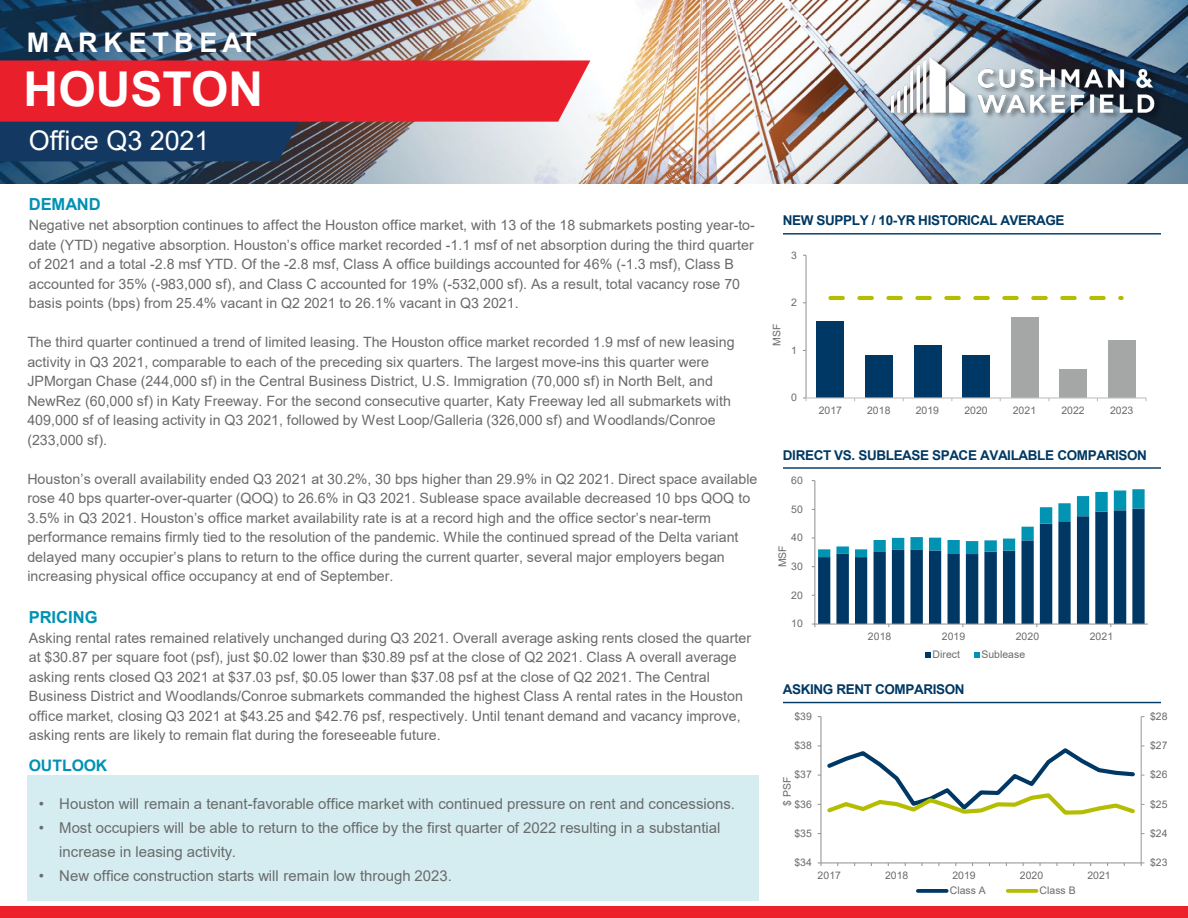
<style>
.page{position:relative;width:1188px;height:918px;background:#fff}
.page>*{position:absolute;margin:0;border:0;box-sizing:border-box;transform-origin:0 0}
.t1{font:700 48px "Arial";color:#fff}
.t2{font:27px "Arial";color:#fff}
.t3{font:700 27px "Arial";letter-spacing:.2em;color:#fff}
.t4{font:700 16.5px "Arial";letter-spacing:-.005em;color:#0091b3}
.t5{font:700 15.9px "Arial";letter-spacing:-.005em;color:#0091b3}
.t6{font:15px/24.2px "Arial";color:#696b6b}
.t7{font:14.25px/19.5px "Arial";color:#696b6b}
.t8{font:700 13.5px "Arial";letter-spacing:-.03em;color:#003963}
.t9{font:10.5px "Arial";color:#696b6b}
</style>
<div class="page">
<img style="left:0;top:0;width:1188px;height:184px">
<svg style="left:0;top:60px;width:590px;height:101px;background:#b34354"></svg>
<img style="left:852px;top:31px;width:336px;height:127px">
<img style="left:856px;top:34px;width:332px;height:114px">
<div style="left:27px;top:775px;width:732px;height:126px;background:#d5ecf1"></div>
<div style="left:0;top:907px;width:1188px;height:11px;background:#ed212a"></div>
<hr style="left:783px;top:233px;width:378px;height:2px;background:#003963">
<hr style="left:783px;top:467px;width:378px;height:2px;background:#003963">
<hr style="left:783px;top:702px;width:378px;height:1px;background:#003963">
<hr style="left:814px;top:481px;width:1px;height:143px;background:#969696">
<hr style="left:815px;top:624px;width:333px;height:1px;background:#969696">
<svg style="left:812px;top:489px;width:333px;height:138px"></svg>
<svg style="left:925px;top:652px;width:6px;height:5px"></svg>
<svg style="left:974px;top:652px;width:5px;height:5px"></svg>
<hr style="left:1141px;top:717px;width:1px;height:146px;background:#9d9e9e">
<hr style="left:820px;top:717px;width:2px;height:146px;background:#969696">
<hr style="left:821px;top:862px;width:320px;height:1px;background:#969696">
<svg style="left:818px;top:862px;width:4px;height:4px"></svg>
<svg style="left:818px;top:745px;width:326px;height:72px"></svg>
<svg style="left:918px;top:889px;width:29px;height:4px"></svg>
<svg style="left:1008px;top:889px;width:29px;height:4px"></svg>
<div style="left:816px;top:322px;width:28px;height:76px;background:#003865"></div>
<div style="left:865px;top:355px;width:28px;height:43px;background:#003865"></div>
<div style="left:914px;top:346px;width:27px;height:52px;background:#003865"></div>
<div style="left:962px;top:355px;width:28px;height:43px;background:#003865"></div>
<div style="left:1011px;top:317px;width:27px;height:81px;background:#a5a6a6"></div>
<div style="left:1059px;top:369px;width:28px;height:29px;background:#a5a6a6"></div>
<div style="left:1108px;top:341px;width:28px;height:57px;background:#a5a6a6"></div>
<hr style="left:805px;top:255px;width:2px;height:143px;background:#969696">
<hr style="left:806px;top:397px;width:340px;height:2px;background:#bfbfbf">
<svg style="left:830px;top:296px;width:292px;height:4px"></svg>
<h2 class="t3" style="left:27px;top:23px;width:231px">MARKETBEAT</h2>
<h1 class="t1" style="left:24px;top:55px;width:241px">HOUSTON</h1>
<h2 class="t2" style="left:29px;top:122px;width:182px">Office Q3 2021</h2>
<p class="t4" style="left:29px;top:193px;width:73px">DEMAND</p>
<p class="t7" style="left:29px;top:215px;width:728px">Negative net absorption continues to affect the Houston office market, with 13 of the 18 submarkets posting year-to&shy;date (YTD) negative absorption. Houston’s office market recorded -1.1 msf of net absorption during the third quarter of 2021 and a total -2.8 msf YTD. Of the -2.8 msf, Class A office buildings accounted for 46% (-1.3 msf), Class B accounted for 35% (-983,000 sf), and Class C accounted for 19% (-532,000 sf). As a result, total vacancy rose 70 basis points (bps) from 25.4% vacant in Q2 2021 to 26.1% vacant in Q3 2021.</p>
<p class="t7" style="left:27px;top:332px;width:709px">The third quarter continued a trend of limited leasing. The Houston office market recorded 1.9 msf of new leasing activity in Q3 2021, comparable to each of the preceding six quarters. The largest move-ins this quarter were JPMorgan Chase (244,000 sf) in the Central Business District, U.S. Immigration (70,000 sf) in North Belt, and NewRez (60,000 sf) in Katy Freeway. For the second consecutive quarter, Katy Freeway led all submarkets with 409,000 sf of leasing activity in Q3 2021, followed by West Loop/Galleria (326,000 sf) and Woodlands/Conroe (233,000 sf).</p>
<p class="t7" style="left:27px;top:469px;width:732px">Houston’s overall availability ended Q3 2021 at 30.2%, 30 bps higher than 29.9% in Q2 2021. Direct space available rose 40 bps quarter-over-quarter (QOQ) to 26.6% in Q3 2021. Sublease space available decreased 10 bps QOQ to 3.5% in Q3 2021. Houston’s office market availability rate is at a record high and the office sector’s near-term performance remains firmly tied to the resolution of the pandemic. While the continued spread of the Delta variant delayed many occupier’s plans to return to the office during the current quarter, several major employers began increasing physical office occupancy at end of September.</p>
<p class="t4" style="left:29px;top:605px;width:70px">PRICING</p>
<p class="t7" style="left:29px;top:628px;width:724px">Asking rental rates remained relatively unchanged during Q3 2021. Overall average asking rents closed the quarter at $30.87 per square foot (psf), just $0.02 lower than $30.89 psf at the close of Q2 2021. Class A overall average asking rents closed Q3 2021 at $37.03 psf, $0.05 lower than $37.08 psf at the close of Q2 2021. The Central Business District and Woodlands/Conroe submarkets commanded the highest Class A rental rates in the Houston office market, closing Q3 2021 at $43.25 and $42.76 psf, respectively. Until tenant demand and vacancy improve, asking rents are likely to remain flat during the foreseeable future.</p>
<p class="t5" style="left:29px;top:754px;width:80px">OUTLOOK</p>
<p class="t6" style="left:39px;top:792px;width:698px">• Houston will remain a tenant-favorable office market with continued pressure on rent and concessions.</p>
<p class="t6" style="left:59px;top:815px;width:663px;text-indent:-20px">• Most occupiers will be able to return to the office by the first quarter of 2022 resulting in a substantial increase in leasing activity.</p>
<p class="t6" style="left:39px;top:864px;width:414px">• New office construction starts will remain low through 2023.</p>
<p class="t8" style="left:783px;top:211px;width:283px">NEW SUPPLY / 10-YR HISTORICAL AVERAGE</p>
<p class="t9" style="left:791px;top:248px;width:7px">3</p>
<p class="t9" style="left:770px;top:346px;width:23px;rotate:-90deg">MSF</p>
<p class="t9" style="left:791px;top:295px;width:7px">2</p>
<p class="t9" style="left:791px;top:343px;width:7px">1</p>
<p class="t9" style="left:791px;top:390px;width:7px">0</p>
<p class="t9" style="left:819px;top:403px;width:25px">2017</p>
<p class="t9" style="left:867px;top:403px;width:25px">2018</p>
<p class="t9" style="left:916px;top:403px;width:25px">2019</p>
<p class="t9" style="left:964px;top:403px;width:25px">2020</p>
<p class="t9" style="left:1013px;top:403px;width:25px">2021</p>
<p class="t9" style="left:1061px;top:403px;width:25px">2022</p>
<p class="t9" style="left:1110px;top:403px;width:25px">2023</p>
<p class="t8" style="left:783px;top:445px;width:365px">DIRECT VS. SUBLEASE SPACE AVAILABLE COMPARISON</p>
<p class="t9" style="left:791px;top:473px;width:13px">60</p>
<p class="t9" style="left:791px;top:502px;width:13px">50</p>
<p class="t9" style="left:791px;top:530px;width:13px">40</p>
<p class="t9" style="left:775px;top:567px;width:23px;rotate:-90deg">MSF</p>
<p class="t9" style="left:791px;top:559px;width:13px">30</p>
<p class="t9" style="left:791px;top:588px;width:13px">20</p>
<p class="t9" style="left:791px;top:616px;width:13px">10</p>
<p class="t9" style="left:868px;top:629px;width:25px">2018</p>
<p class="t9" style="left:942px;top:629px;width:25px">2019</p>
<p class="t9" style="left:1016px;top:629px;width:25px">2020</p>
<p class="t9" style="left:1090px;top:629px;width:25px">2021</p>
<p class="t9" style="left:933px;top:647px;width:29px">Direct</p>
<p class="t9" style="left:981px;top:647px;width:45px">Sublease</p>
<p class="t8" style="left:783px;top:680px;width:183px">ASKING RENT COMPARISON</p>
<p class="t9" style="left:794px;top:709px;width:19px">$39</p>
<p class="t9" style="left:794px;top:738px;width:19px">$38</p>
<p class="t9" style="left:794px;top:768px;width:19px">$37</p>
<p class="t9" style="left:780px;top:806px;width:31px;rotate:-90deg">$ PSF</p>
<p class="t9" style="left:794px;top:797px;width:19px">$36</p>
<p class="t9" style="left:794px;top:826px;width:19px">$35</p>
<p class="t9" style="left:794px;top:855px;width:19px">$34</p>
<p class="t9" style="left:818px;top:868px;width:25px">2017</p>
<p class="t9" style="left:885px;top:868px;width:25px">2018</p>
<p class="t9" style="left:953px;top:868px;width:25px">2019</p>
<p class="t9" style="left:1020px;top:868px;width:25px">2020</p>
<p class="t9" style="left:1087px;top:868px;width:25px">2021</p>
<p class="t9" style="left:950px;top:883px;width:38px">Class A</p>
<p class="t9" style="left:1040px;top:883px;width:38px">Class B</p>
<p class="t9" style="left:1150px;top:709px;width:19px">$28</p>
<p class="t9" style="left:1150px;top:738px;width:19px">$27</p>
<p class="t9" style="left:1150px;top:768px;width:19px">$26</p>
<p class="t9" style="left:1150px;top:797px;width:19px">$25</p>
<p class="t9" style="left:1150px;top:826px;width:19px">$24</p>
<p class="t9" style="left:1150px;top:855px;width:19px">$23</p>
</div>
